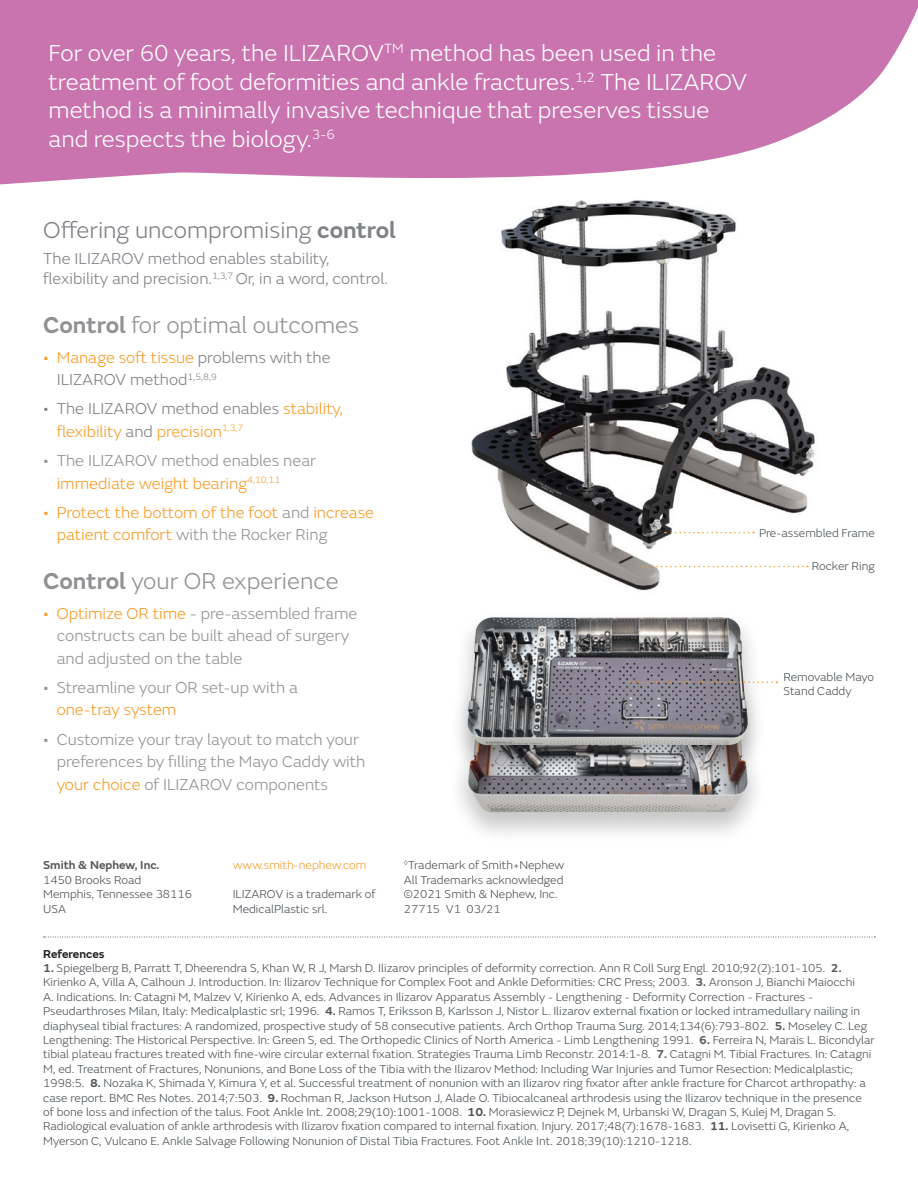
<style>
.page{position:relative;width:918px;height:1188px;background:#fff}
.page>*{position:absolute;margin:0;border:0;box-sizing:border-box;transform-origin:0 0}
.t1{font:300 24px/28.8px "SN Emeric";color:#fff}
.t2{font:300 24px "SN Emeric";color:#919295}
.t3{font:300 24px "SN Emeric";color:#7f8287}
.t4{font:300 16.5px/22.5px "SN Emeric";color:#919295}
.Body_copy{font:300 16.5px/19.8px "SN Emeric";color:#7f8287}
.t5{font:300 16.5px/22.5px "SN Emeric";color:#f89c28}
.Captions_References{font:300 12px/14.4px "SN Emeric";color:#4b5156}
.Captions_References-2{font:600 12px/14.4px "SN Emeric";color:#57585a}
.Captions_References-3{font:300 12px "SN Emeric";color:#f89c28}
.References_Heading{font:600 12px "SN Emeric";color:#231f20}
.s1{font-weight:600}
.s2{color:#f89c28}
.s3{color:#7f8287}
.s4{color:#919295}
.s5{font-weight:300;color:#4b5156}
.s6{font-weight:600;color:#57585a}
</style>
<div class="page">
<img style="left:471px;top:200px;width:344px;height:391px">
<div style="left:448px;top:673px;width:320px;height:172px;background:#231f20;opacity:.25"></div>
<img style="left:468px;top:778px;width:280px;height:34px">
<div style="left:447px;top:609px;width:322px;height:169px;background:#231f20;opacity:.25"></div>
<img style="left:467px;top:617px;width:282px;height:128px">
<svg style="left:643px;top:566px;width:165px;height:1px"></svg>
<svg style="left:629px;top:681px;width:148px;height:2px"></svg>
<svg style="left:665px;top:532px;width:89px;height:1px"></svg>
<svg style="left:44px;top:937px;width:831px;height:1px"></svg>
<svg style="left:0;top:0;width:918px;height:185px;background:#cf84b9"></svg>
<p class="t1" style="left:49px;top:38px;width:700px">For over 60 years, the ILIZAROV<sup>TM</sup> method has been used in the treatment of foot deformities and ankle fractures.<sup>1,2</sup> The ILIZAROV method is a minimally invasive technique that preserves tissue and respects the biology.<sup>3-6</sup></p>
<p class="t3" style="left:43px;top:215px;width:354px">Offering uncompromising <span class="s1">control</span></p>
<p class="Body_copy" style="left:43px;top:249px;width:346px">The ILIZAROV method enables stability, flexibility and precision.<sup>1,3,7</sup> Or, in a word, control.</p>
<p class="t2" style="left:43px;top:311px;width:317px"><span class="s1">Control</span> for optimal outcomes</p>
<p class="Body_copy" style="left:57px;top:346px;width:275px;line-height:22.5px;text-indent:-14px"><span class="s2">• Manage soft tissue</span> problems with the<br>ILIZAROV method<sup>1,5,8,9</sup></p>
<p class="t5" style="left:57px;top:397px;width:288px;text-indent:-14px"><span class="s3">• The ILIZAROV method enables</span> stability, flexibility <span class="s3">and</span> precision<sup>1,3,7</sup></p>
<p class="t4" style="left:57px;top:449px;width:261px;text-indent:-14px">• The ILIZAROV method enables near <span class="s2">immediate weight bearing</span><sup>4,10,11</sup></p>
<p class="t5" style="left:57px;top:501px;width:319px;text-indent:-14px">• Protect the bottom of the foot <span class="s4">and</span> increase patient comfort <span class="s4">with the Rocker Ring</span></p>
<p class="t2" style="left:43px;top:567px;width:297px"><span class="s1">Control</span> your OR experience</p>
<p class="t4" style="left:57px;top:602px;width:302px;text-indent:-14px"><span class="s2">• Optimize OR time</span> - pre-assembled frame constructs can be built ahead of surgery and adjusted on the table</p>
<p class="t4" style="left:57px;top:676px;width:243px;text-indent:-14px">• Streamline your OR set-up with a <span class="s2">one-tray system</span></p>
<p class="t4" style="left:57px;top:728px;width:310px;text-indent:-14px">• Customize your tray layout to match your preferences by filling the Mayo Caddy with <span class="s2">your choice</span> of ILIZAROV components</p>
<p class="Captions_References-2" style="left:43px;top:858px;width:118px">Smith &amp; Nephew, Inc.<br><span class="s5">1450 Brooks Road</span></p>
<p class="Captions_References" style="left:43px;top:887px;width:150px">Memphis, Tennessee 38116<br>USA</p>
<p class="Captions_References-3" style="left:233px;top:858px;width:135px">www.smith-nephew.com</p>
<p class="Captions_References" style="left:233px;top:887px;width:144px">ILIZAROV is a trademark of<br>MedicalPlastic srl.</p>
<p class="Captions_References" style="left:404px;top:858px;width:162px;text-align:justify"><sup>◊</sup>Trademark of Smith+Nephew All Trademarks acknowledged ©2021 Smith &amp; Nephew, Inc.</p>
<p class="Captions_References" style="left:404px;top:901px;width:98px">27715 V1 03/21</p>
<p class="Captions_References" style="left:759px;top:526px;width:117px">Pre-assembled Frame</p>
<p class="Captions_References" style="left:812px;top:559px;width:65px">Rocker Ring</p>
<p class="Captions_References" style="left:783px;top:669px;width:92px">Removable Mayo<br>Stand Caddy</p>
<p class="References_Heading" style="left:43px;top:946px;width:63px">References</p>
<p class="Captions_References" style="left:43px;top:961px;width:833px"><span class="s6">1.</span> Spiegelberg B, Parratt T, Dheerendra S, Khan W, R J, Marsh D. Ilizarov principles of deformity correction. Ann R Coll Surg Engl. 2010;92(2):101-105. <span class="s6">2.<br></span>Kirienko A, Villa A, Calhoun J. Introduction. In: Ilizarov Technique for Complex Foot and Ankle Deformities: CRC Press; 2003. <span class="s6">3.</span> Aronson J, Bianchi Maiocchi<br>A. Indications. In: Catagni M, Malzev V, Kirienko A, eds. Advances in Ilizarov Apparatus Assembly - Lengthening - Deformity Correction - Fractures - Pseudarthroses Milan, Italy: Medicalplastic srl; 1996. <span class="s6">4.</span> Ramos T, Eriksson B, Karlsson J, Nistor L. Ilizarov external fixation or locked intramedullary nailing in diaphyseal tibial fractures: A randomized, prospective study of 58 consecutive patients. Arch Orthop Trauma Surg. 2014;134(6):793-802. <span class="s6">5.</span> Moseley C. Leg Lengthening: The Historical Perspective. In: Green S, ed. The Orthopedic Clinics of North America - Limb Lengthening 1991. <span class="s6">6</span><span class="s1">.</span> Ferreira N, Marais L. Bicondylar tibial plateau fractures treated with fine-wire circular external fixation. Strategies Trauma Limb Reconstr. 2014:1-8. <span class="s6">7.</span> Catagni M. Tibial Fractures. In: Catagni M, ed. Treatment of Fractures, Nonunions, and Bone Loss of the Tibia with the Ilizarov Method: Including War Injuries and Tumor Resection: Medicalplastic; 1998:5. <span class="s1">8.</span> Nozaka K, Shimada Y, Kimura Y, et al. Successful treatment of nonunion with an Ilizarov ring fixator after ankle fracture for Charcot arthropathy: a case report. BMC Res Notes. 2014;7:503. <span class="s1">9.</span> Rochman R, Jackson Hutson J, Alade O. Tibiocalcaneal arthrodesis using the Ilizarov technique in the presence of bone loss and infection of the talus. Foot Ankle Int. 2008;29(10):1001-1008. <span class="s1">10.</span> Morasiewicz P, Dejnek M, Urbanski W, Dragan S, Kulej M, Dragan S.<br>Radiological evaluation of ankle arthrodesis with Ilizarov fixation compared to internal fixation. Injury. 2017;48(7):1678-1683. <span class="s1">11.</span> Lovisetti G, Kirienko A, Myerson C, Vulcano E. Ankle Salvage Following Nonunion of Distal Tibia Fractures. Foot Ankle Int. 2018;39(10):1210-1218.</p>
</div>
